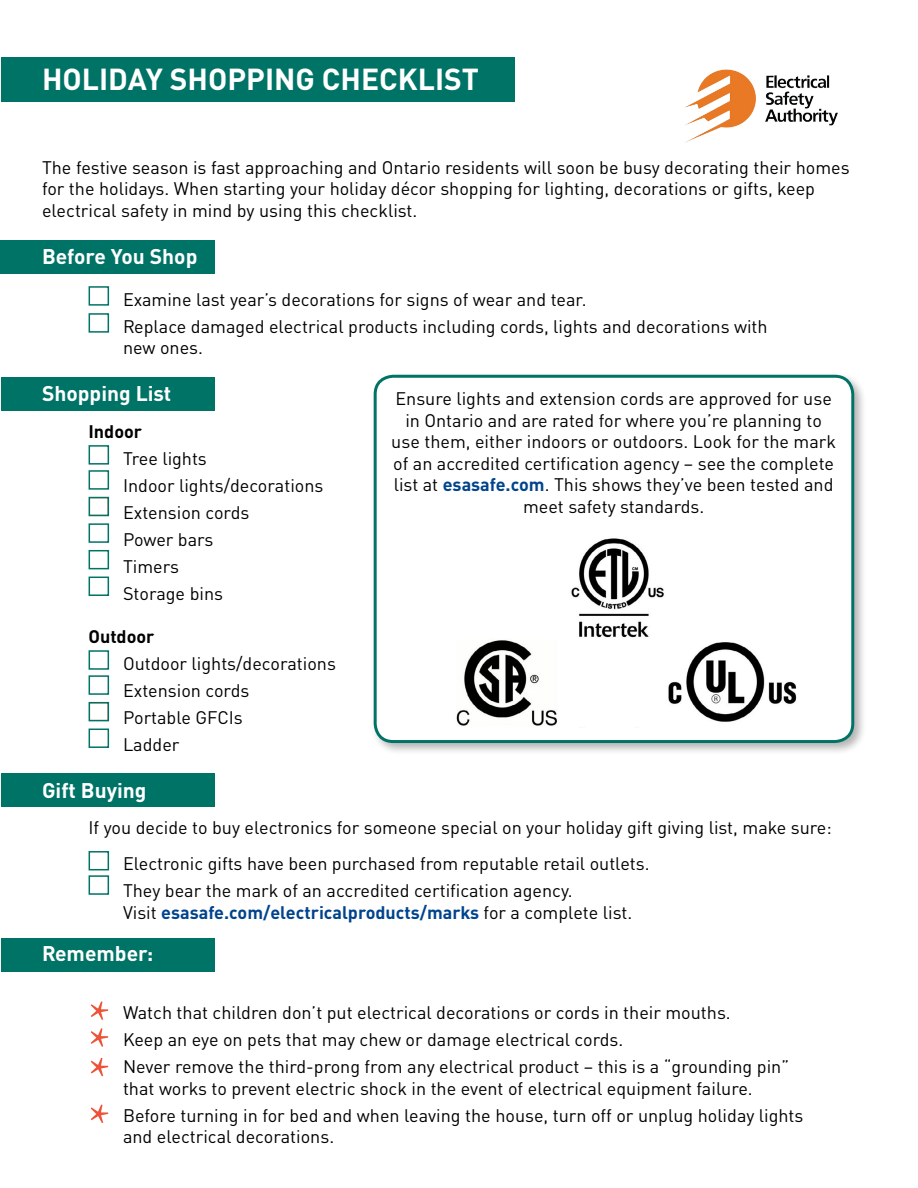
<style>
.page{position:relative;width:918px;height:1188px;background:#fff}
.page>*{position:absolute;margin:0;border:0;box-sizing:border-box;transform-origin:0 0}
.t1{font:54px "Minion Pro";color:#ed5338}
.t2{font:700 30px "DIN Pro";color:#fff}
.t3{font:700 21px "DIN Pro";color:#fff}
.t4{font:18px/21.6px "DIN Pro";color:#000}
.t5{font:700 18px "DIN Pro";color:#000}
.s1{font-weight:700;color:#00438d}
</style>
<div class="page">
<div style="left:1px;top:57px;width:513px;height:44px;background:#007367"></div>
<div style="left:1px;top:939px;width:214px;height:33px;background:#007367"></div>
<div style="left:1px;top:773px;width:214px;height:33px;background:#007367"></div>
<div style="left:1px;top:377px;width:214px;height:34px;background:#007367"></div>
<div style="left:0;top:240px;width:215px;height:34px;background:#007367"></div>
<img style="left:684px;top:69px;width:154px;height:74px">
<div style="left:370px;top:372px;width:497px;height:384px;background:#000;opacity:.3"></div>
<div style="left:375px;top:376px;width:478px;height:366px;background:#fff;border-radius:18px"></div>
<div style="left:374px;top:375px;width:480px;height:368px;border:3px solid #007367;border-radius:18px"></div>
<div style="left:89px;top:286px;width:20px;height:20px;background:#fff;border:2px solid #007367"></div>
<div style="left:89px;top:313px;width:20px;height:20px;background:#fff;border:2px solid #007367"></div>
<div style="left:89px;top:445px;width:20px;height:20px;background:#fff;border:2px solid #007367"></div>
<div style="left:89px;top:497px;width:20px;height:19px;border:2px solid #007367"></div>
<div style="left:89px;top:470px;width:20px;height:20px;background:#fff;border:2px solid #007367"></div>
<div style="left:89px;top:523px;width:20px;height:20px;background:#fff;border:2px solid #007367"></div>
<div style="left:89px;top:550px;width:20px;height:19px;background:#fff;border:2px solid #007367"></div>
<div style="left:89px;top:577px;width:20px;height:19px;background:#fff;border:2px solid #007367"></div>
<div style="left:89px;top:650px;width:20px;height:20px;background:#fff;border:2px solid #007367"></div>
<div style="left:89px;top:702px;width:20px;height:19px;border:2px solid #007367"></div>
<div style="left:89px;top:675px;width:20px;height:20px;background:#fff;border:2px solid #007367"></div>
<div style="left:89px;top:729px;width:20px;height:19px;background:#fff;border:2px solid #007367"></div>
<div style="left:89px;top:851px;width:20px;height:19px;background:#fff;border:2px solid #007367"></div>
<div style="left:89px;top:875px;width:20px;height:20px;background:#fff;border:2px solid #007367"></div>
<img style="left:456px;top:538px;width:341px;height:188px">
<p class="t2" style="left:42px;top:54px;width:439px">HOLIDAY SHOPPING CHECKLIST</p>
<p class="t4" style="left:42px;top:154px;width:809px">The festive season is fast approaching and Ontario residents will soon be busy decorating their homes for the holidays. When starting your holiday décor shopping for lighting, decorations or gifts, keep electrical safety in mind by using this checklist.</p>
<p class="t3" style="left:42px;top:238px;width:157px">Before You Shop</p>
<p class="t4" style="left:123px;top:286px;width:465px">Examine last year’s decorations for signs of wear and tear.</p>
<p class="t4" style="left:123px;top:313px;width:646px">Replace damaged electrical products including cords, lights and decorations with new ones.</p>
<p class="t3" style="left:42px;top:376px;width:131px">Shopping List</p>
<p class="t5" style="left:88px;top:416px;width:55px">Indoor</p>
<p class="t4" style="left:123px;top:445px;width:85px">Tree lights</p>
<p class="t4" style="left:123px;top:472px;width:202px">Indoor lights/decorations</p>
<p class="t4" style="left:123px;top:499px;width:128px">Extension cords</p>
<p class="t4" style="left:123px;top:526px;width:92px">Power bars</p>
<p class="t4" style="left:123px;top:553px;width:58px">Timers</p>
<p class="t4" style="left:123px;top:580px;width:102px">Storage bins</p>
<p class="t5" style="left:88px;top:621px;width:67px">Outdoor</p>
<p class="t4" style="left:123px;top:651px;width:214px">Outdoor lights/decorations</p>
<p class="t4" style="left:123px;top:678px;width:128px">Extension cords</p>
<p class="t4" style="left:123px;top:705px;width:121px">Portable GFCIs</p>
<p class="t4" style="left:123px;top:732px;width:58px">Ladder</p>
<p class="t3" style="left:42px;top:772px;width:106px">Gift Buying</p>
<p class="t4" style="left:88px;top:815px;width:745px">If you decide to buy electronics for someone special on your holiday gift giving list, make sure:</p>
<p class="t4" style="left:123px;top:851px;width:528px">Electronic gifts have been purchased from reputable retail outlets.</p>
<p class="t4" style="left:123px;top:878px;width:511px">They bear the mark of an accredited certification agency.<br>Visit <span class="s1">esasafe.com/electricalproducts/marks</span> for a complete list.</p>
<p class="t3" style="left:42px;top:936px;width:113px">Remember:</p>
<p class="t4" style="left:391px;top:386px;width:446px;text-align:center">Ensure lights and extension cords are approved for use in Ontario and are rated for where you’re planning to use them, either indoors or outdoors. Look for the mark of an accredited certification agency – see the complete list at <span class="s1">esasafe.com</span>. This shows they’ve been tested and meet safety standards.</p>
<p class="t1" style="left:89px;top:984px;width:23px">*</p>
<p class="t1" style="left:89px;top:1011px;width:23px">*</p>
<p class="t1" style="left:89px;top:1040px;width:23px">*</p>
<p class="t1" style="left:89px;top:1087px;width:23px">*</p>
<p class="t4" style="left:123px;top:1000px;width:609px">Watch that children don’t put electrical decorations or cords in their mouths.</p>
<p class="t4" style="left:123px;top:1027px;width:502px">Keep an eye on pets that may chew or damage electrical cords.</p>
<p class="t4" style="left:123px;top:1054px;width:668px">Never remove the third-prong from any electrical product – this is a “grounding pin” that works to prevent electric shock in the event of electrical equipment failure.</p>
<p class="t4" style="left:123px;top:1102px;width:682px">Before turning in for bed and when leaving the house, turn off or unplug holiday lights and electrical decorations.</p>
</div>
